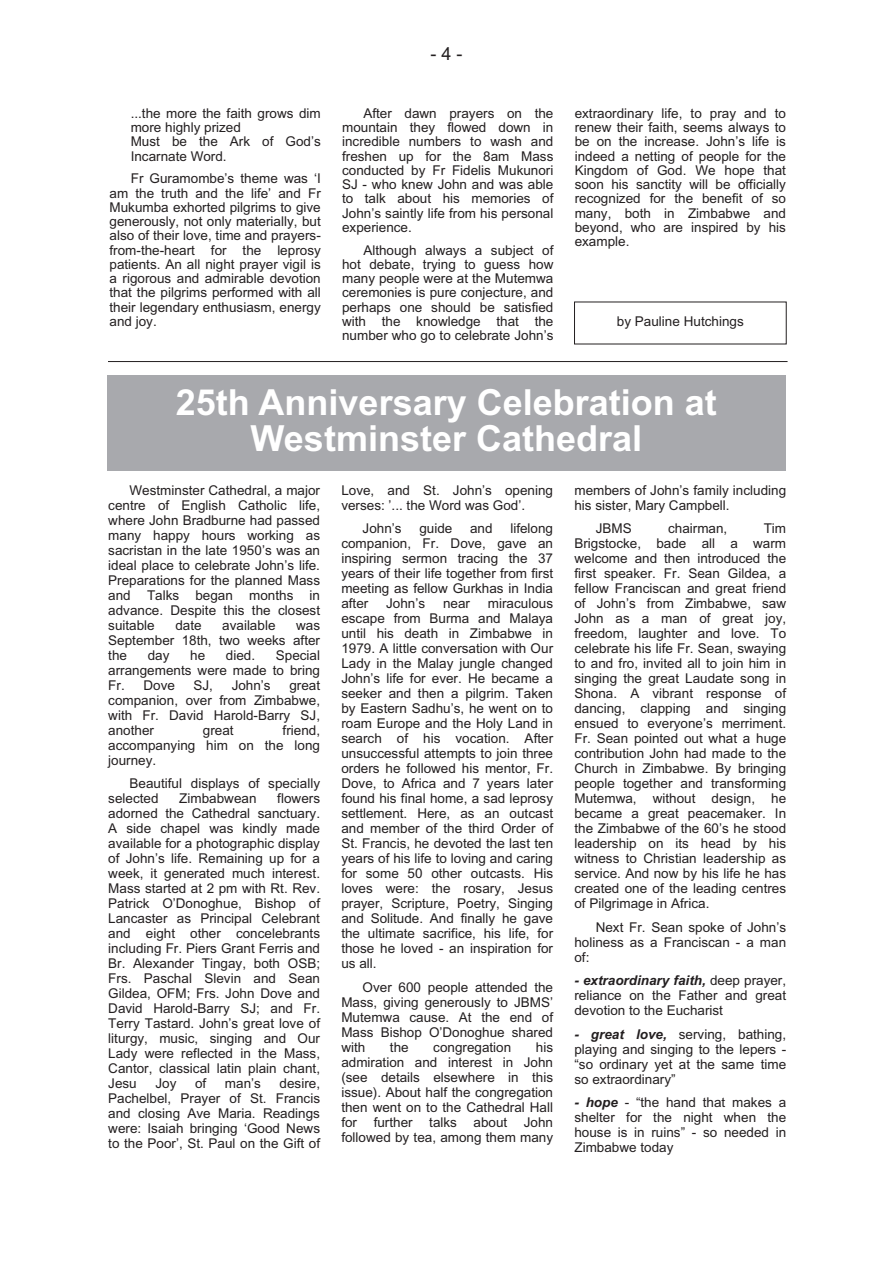
<style>
.page{position:relative;width:893px;height:1263px;background:#fff}
.page>*{position:absolute;margin:0;border:0;box-sizing:border-box;transform-origin:0 0}
.t1{font:700 36px/36px "Arial";color:#fff;text-align:center}
.t2{font:18px "Arial";color:#231f20}
.t3{font:13.5px/15px "Arial";color:#231f20;text-align:justify}
.s1{font-weight:700;font-style:italic}
</style>
<div class="page">
<div style="left:107px;top:375px;width:678px;height:96px;background:#a8a9ad"></div>
<hr style="left:108px;top:361px;width:680px;height:1px;background:#231f20">
<p class="t3" style="left:131px;top:106px;width:192px;line-height:14.2px;text-align:left">...the more the faith grows dim more highly prized<br>Must be the Ark of God’s<br>Incarnate Word.</p>
<p class="t3" style="left:110px;top:172px;width:213px;line-height:14.2px;text-indent:21px">Fr Guramombe’s theme was ‘I am the truth and the life’ and Fr Mukumba exhorted pilgrims to give generously, not only materially, but also of their love, time and prayers&shy;from-the-heart for the leprosy patients. An all night prayer vigil is a rigorous and admirable devotion that the pilgrims performed with all their legendary enthusiasm, energy and joy.</p>
<h2 class="t2" style="left:430px;top:43px;width:34px">- 4 -</h2>
<p class="t3" style="left:342px;top:106px;width:213px;line-height:14.2px;text-indent:21px">After dawn prayers on the mountain they flowed down in incredible numbers to wash and freshen up for the 8am Mass conducted by Fr Fidelis Mukunori SJ - who knew John and was able to talk about his memories of John’s saintly life from his personal experience.</p>
<p class="t3" style="left:342px;top:243px;width:213px;line-height:14.2px;text-indent:21px">Although always a subject of hot debate, trying to guess how many people were at the Mutemwa ceremonies is pure conjecture, and perhaps one should be satisfied with the knowledge that the number who go to celebrate John’s</p>
<p class="t3" style="left:575px;top:106px;width:213px;line-height:14.2px">extraordinary life, to pray and to renew their faith, seems always to be on the increase. John’s life is indeed a netting of people for the Kingdom of God. We hope that soon his sanctity will be officially recognized for the benefit of so many, both in Zimbabwe and beyond, who are inspired by his example.</p>
<p class="t3" style="left:617px;top:314px;width:128px">by Pauline Hutchings</p>
<h1 class="t1" style="left:176px;top:384px;width:542px">25th Anniversary Celebration at<br>Westminster Cathedral</h1>
<p class="t3" style="left:108px;top:482px;width:213px;text-indent:21px">Westminster Cathedral, a major centre of English Catholic life, where John Bradburne had passed many happy hours working as sacristan in the late 1950’s was an ideal place to celebrate John’s life.<br>Preparations for the planned Mass and Talks began months in advance. Despite this the closest suitable</p>
<p class="t3" style="left:175px;top:617px;width:28px">date</p>
<p class="t3" style="left:222px;top:617px;width:55px">available</p>
<p class="t3" style="left:108px;top:617px;width:213px;text-indent:188px">was September 18th, two weeks after the</p>
<p class="t3" style="left:108px;top:647px;width:213px;text-indent:167px">Special arrangements were made to bring Fr. Dove</p>
<p class="t3" style="left:148px;top:647px;width:23px">day</p>
<p class="t3" style="left:190px;top:647px;width:17px">he</p>
<p class="t3" style="left:226px;top:647px;width:31px">died.</p>
<p class="t3" style="left:194px;top:677px;width:21px">SJ,</p>
<p class="t3" style="left:232px;top:677px;width:41px">John’s</p>
<p class="t3" style="left:108px;top:677px;width:213px;text-indent:181px">great companion, over from Zimbabwe, with Fr. David Harold-Barry SJ, another</p>
<p class="t3" style="left:108px;top:722px;width:213px;text-indent:174px">friend, accompanying him on the long journey.</p>
<p class="t3" style="left:108px;top:776px;width:213px;text-indent:21px">Beautiful displays of specially selected</p>
<p class="t3" style="left:203px;top:722px;width:32px">great</p>
<p class="t3" style="left:108px;top:791px;width:213px;text-indent:169px">flowers adorned the Cathedral sanctuary.<br>A side chapel was kindly made available for a photographic display of John’s life. Remaining up for a week, it generated much interest.<br>Mass started at 2 pm with Rt. Rev.<br>Patrick O’Donoghue, Bishop of Lancaster as Principal Celebrant and eight other concelebrants including Fr. Piers Grant Ferris and Br. Alexander Tingay, both OSB; Frs. Paschal Slevin and Sean Gildea, OFM; Frs. John Dove and David Harold-Barry SJ; and Fr.<br>Terry Tastard. John’s great love of liturgy, music, singing and Our Lady were reflected in the Mass, Cantor, classical latin plain chant, Jesu</p>
<p class="t3" style="left:179px;top:791px;width:79px">Zimbabwean</p>
<p class="t3" style="left:155px;top:1076px;width:23px">Joy</p>
<p class="t3" style="left:195px;top:1076px;width:13px">of</p>
<p class="t3" style="left:225px;top:1076px;width:38px">man’s</p>
<p class="t3" style="left:108px;top:1076px;width:213px;text-indent:171px">desire, Pachelbel, Prayer of St. Francis and closing Ave Maria. Readings were: Isaiah bringing ‘Good News to the Poor’, St. Paul on the Gift of</p>
<p class="t3" style="left:341px;top:482px;width:213px">Love, and St. John’s opening verses: ’... the Word was God’.</p>
<p class="t3" style="left:363px;top:521px;width:41px">John’s</p>
<p class="t3" style="left:419px;top:521px;width:35px">guide</p>
<p class="t3" style="left:470px;top:521px;width:24px">and</p>
<p class="t3" style="left:341px;top:521px;width:213px;text-indent:169px">lifelong companion, Fr. Dove, gave an inspiring sermon tracing the 37 years of their life together from first meeting as fellow Gurkhas in India after</p>
<p class="t3" style="left:386px;top:596px;width:41px">John’s</p>
<p class="t3" style="left:443px;top:596px;width:29px">near</p>
<p class="t3" style="left:341px;top:596px;width:213px;text-indent:147px">miraculous escape from Burma and Malaya until his death in Zimbabwe in 1979. A little conversation with Our Lady in the Malay jungle changed John’s life for ever. He became a seeker and then a pilgrim. Taken by Eastern Sadhu’s, he went on to roam Europe and the Holy Land in search of his vocation. After unsuccessful attempts to join three orders he followed his mentor, Fr.<br>Dove, to Africa and 7 years later found his final home, a sad leprosy settlement. Here, as an outcast and member of the third Order of St. Francis, he devoted the last ten years of his life to loving and caring for some 50 other outcasts. His loves were: the rosary, Jesus prayer, Scripture, Poetry, Singing and Solitude. And finally he gave the ultimate sacrifice, his life, for those he loved - an inspiration for us all.</p>
<p class="t3" style="left:341px;top:979px;width:213px;text-indent:21px">Over 600 people attended the Mass, giving generously to JBMS’ Mutemwa cause. At the end of Mass Bishop O’Donoghue shared with</p>
<p class="t3" style="left:341px;top:1039px;width:213px;text-indent:195px">his admiration and interest in John (see details elsewhere in this issue). About half the congregation then went on to the Cathedral Hall for further talks about John followed by tea, among them many</p>
<p class="t3" style="left:390px;top:1039px;width:20px">the</p>
<p class="t3" style="left:433px;top:1039px;width:80px">congregation</p>
<p class="t3" style="left:574px;top:482px;width:213px">members of John’s family including his sister, Mary Campbell.</p>
<p class="t3" style="left:596px;top:521px;width:38px">JBMS</p>
<p class="t3" style="left:668px;top:521px;width:61px">chairman,</p>
<p class="t3" style="left:574px;top:521px;width:213px;text-indent:189px">Tim Brigstocke, bade all a warm welcome and then introduced the first speaker. Fr. Sean Gildea, a fellow Franciscan and great friend of John’s from Zimbabwe, saw John as a man of great joy, freedom, laughter and love. To celebrate his life Fr. Sean, swaying to and fro, invited all to join him in singing the great Laudate song in Shona. A vibrant response of dancing, clapping and singing ensued to everyone’s merriment.<br>Fr. Sean pointed out what a huge contribution John had made to the Church in Zimbabwe. By bringing people together and transforming Mutemwa, without design, he became a great peacemaker. In the Zimbabwe of the 60’s he stood leadership on its head by his witness to Christian leadership as service. And now by his life he has created one of the leading centres of Pilgrimage in Africa.</p>
<p class="t3" style="left:574px;top:919px;width:213px;text-indent:21px">Next Fr. Sean spoke of John’s holiness as a Franciscan - a man of:</p>
<p class="t3" style="left:574px;top:973px;width:213px"><span class="s1">- extraordinary faith,</span> deep prayer, reliance on the Father and great devotion to the Eucharist</p>
<p class="t3" style="left:574px;top:1026px;width:213px"><span class="s1">- great love,</span> serving, bathing, playing and singing to the lepers - “so ordinary yet at the same time so extraordinary”</p>
<p class="t3" style="left:574px;top:1095px;width:213px"><span class="s1">- hope</span> - “the hand that makes a shelter for the night when the house is in ruins” - so needed in Zimbabwe today</p>
</div>
